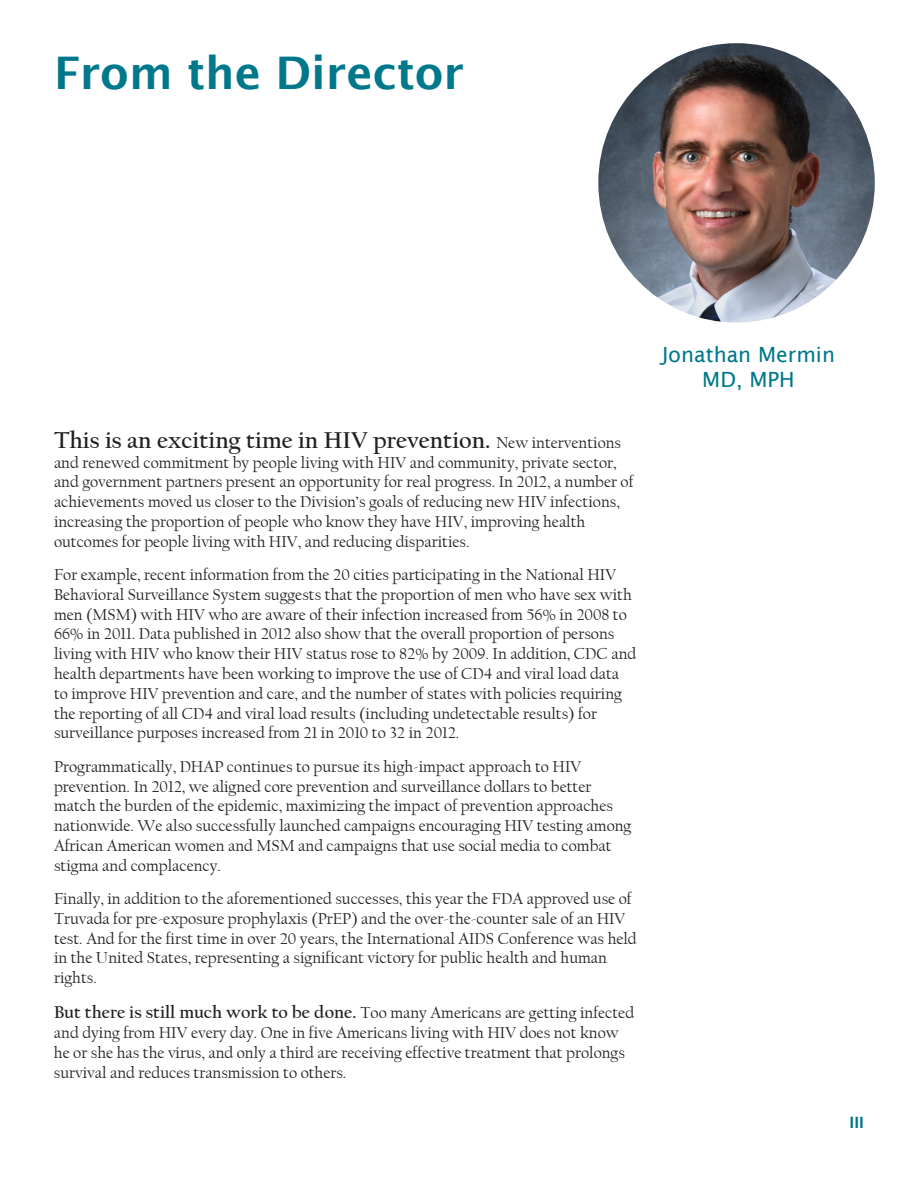
<style>
.page{position:relative;width:918px;height:1188px;background:#fff}
.page>*{position:absolute;margin:0;border:0;box-sizing:border-box;transform-origin:0 0}
.t1{font:600 45px "Lucida Sans";color:#00788b}
.t2{font:700 24px "Californian FB";color:#231f20}
.t3{font:21px/25.2px "Lucida Sans";color:#00788a;text-align:center}
.t4{font:700 18px "Calibri";color:#00788b}
.t5{font:16.5px/19.8px "Californian FB";color:#231f20}
.s1{font-weight:400;font-size:16.5px}
.s2{font-weight:700;font-size:18px}
</style>
<div class="page">
<img style="left:598px;top:43px;width:277px;height:280px">
<h2 class="t1" style="left:54px;top:47px;width:412px">From the Director</h2>
<p class="t2" style="left:54px;top:426px;width:569px">This is an exciting time in HIV prevention. <span class="s1">New interventions</span></p>
<p class="t5" style="left:54px;top:452px;width:581px">and renewed commitment by people living with HIV and community, private sector, and government partners present an opportunity for real progress. In 2012, a number of achievements moved us closer to the Division’s goals of reducing new HIV infections, increasing the proportion of people who know they have HIV, improving health outcomes for people living with HIV, and reducing disparities.</p>
<p class="t5" style="left:54px;top:565px;width:584px">For example, recent information from the 20 cities participating in the National HIV Behavioral Surveillance System suggests that the proportion of men who have sex with men (MSM) with HIV who are aware of their infection increased from 56% in 2008 to 66% in 2011. Data published in 2012 also show that the overall proportion of persons living with HIV who know their HIV status rose to 82% by 2009. In addition, CDC and health departments have been working to improve the use of CD4 and viral load data to improve HIV prevention and care, and the number of states with policies requiring the reporting of all CD4 and viral load results (including undetectable results) for surveillance purposes increased from 21 in 2010 to 32 in 2012.</p>
<p class="t5" style="left:54px;top:757px;width:579px">Programmatically, DHAP continues to pursue its high-impact approach to HIV prevention. In 2012, we aligned core prevention and surveillance dollars to better match the burden of the epidemic, maximizing the impact of prevention approaches nationwide. We also successfully launched campaigns encouraging HIV testing among African American women and MSM and campaigns that use social media to combat stigma and complacency.</p>
<p class="t5" style="left:54px;top:889px;width:584px">Finally, in addition to the aforementioned successes, this year the FDA approved use of Truvada for pre-exposure prophylaxis (PrEP) and the over-the-counter sale of an HIV test. And for the first time in over 20 years, the International AIDS Conference was held in the United States, representing a significant victory for public health and human rights.</p>
<p class="t5" style="left:54px;top:1003px;width:582px"><span class="s2">But there is still much work to be done.</span> Too many Americans are getting infected and dying from HIV every day. One in five Americans living with HIV does not know he or she has the virus, and only a third are receiving effective treatment that prolongs survival and reduces transmission to others.</p>
<p class="t3" style="left:662px;top:342px;width:175px">Jonathan Mermin<br>MD, MPH</p>
<p class="t4" style="left:850px;top:1111px;width:16px">III</p>
</div>
